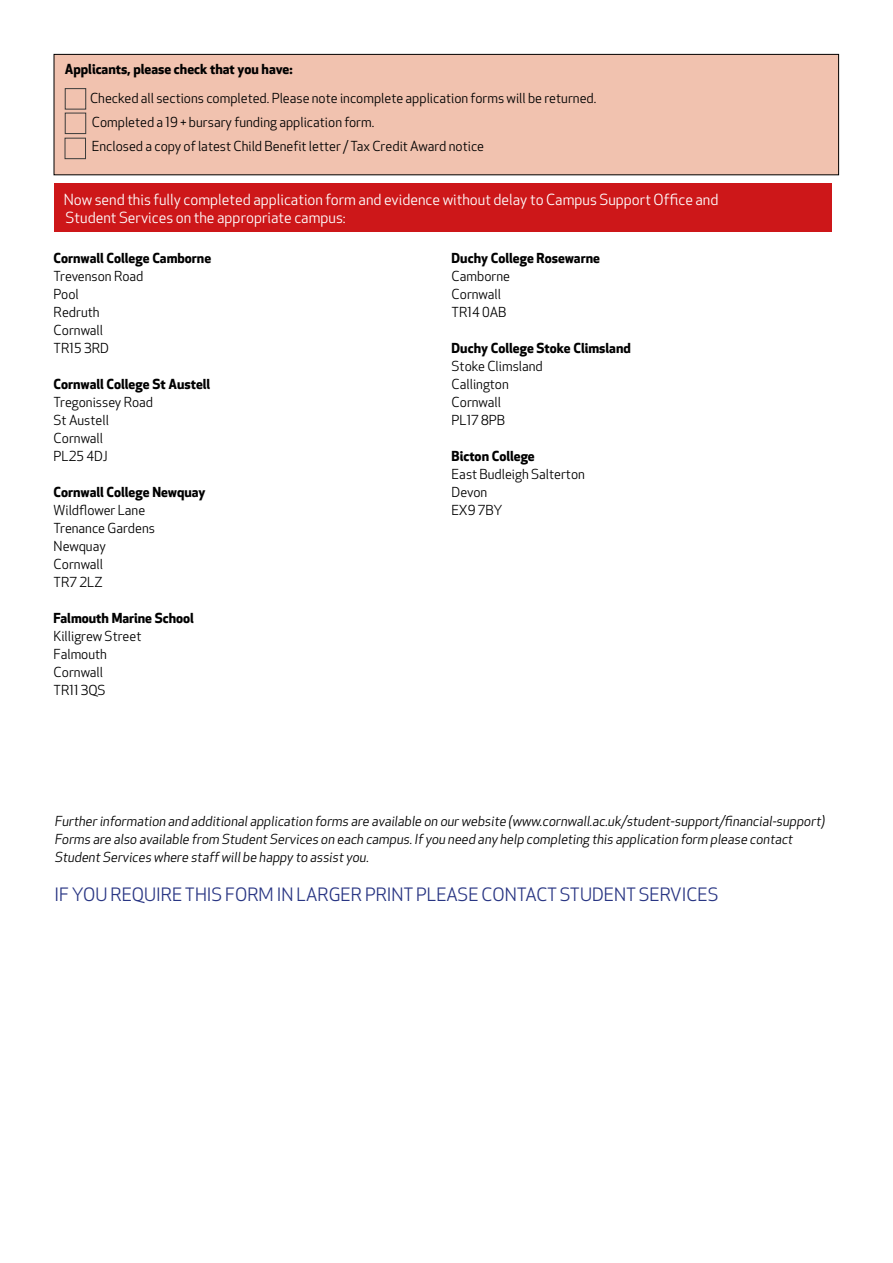
<style>
.page{position:relative;width:893px;height:1263px;background:#fff}
.page>*{position:absolute;margin:0;border:0;box-sizing:border-box;transform-origin:0 0}
.t1{font:18px "Apex New PS Book Proportional";color:#283583}
.t2{font:15px/18px "Apex New PS Book Proportional";color:#fff}
.t3{font:13.5px/18px "Apex New PS Book Proportional";color:#000}
.t4{font:13.5px "Apex New PS Bold Proportional";color:#000}
</style>
<div class="page">
<div style="left:54px;top:184px;width:778px;height:48px;background:#cd1719"></div>
<div style="left:54px;top:54px;width:785px;height:121px;background:#f1c2af"></div>
<div style="left:54px;top:54px;width:785px;height:121px;border:1px solid #000"></div>
<div style="left:65px;top:88px;width:21px;height:21px;border:1px solid #3c3c3b"></div>
<div style="left:65px;top:113px;width:21px;height:21px;border:1px solid #3c3c3b"></div>
<div style="left:65px;top:138px;width:21px;height:21px;border:1px solid #3c3c3b"></div>
<p class="t4" style="left:65px;top:61px;width:229px">Applicants, please check that you have:</p>
<p class="t3" style="left:90px;top:87px;width:508px;line-height:24px">Checked all sections completed. Please note incomplete application forms will be returned.<br>Completed a 19 + bursary funding application form.<br>Enclosed a copy of latest Child Benefit letter / Tax Credit Award notice</p>
<p class="t2" style="left:64px;top:191px;width:656px">Now send this fully completed application form and evidence without delay to Campus Support Office and<br>Student Services on the appropriate campus:</p>
<p class="t4" style="left:54px;top:250px;width:159px">Cornwall College Camborne</p>
<p class="t3" style="left:54px;top:268px;width:91px">Trevenson Road<br>Pool<br>Redruth<br>Cornwall<br>TR15 3RD</p>
<p class="t4" style="left:54px;top:376px;width:158px">Cornwall College St Austell</p>
<p class="t3" style="left:54px;top:394px;width:101px">Tregonissey Road<br>St Austell<br>Cornwall<br>PL25 4DJ</p>
<p class="t4" style="left:54px;top:484px;width:153px">Cornwall College Newquay</p>
<p class="t3" style="left:54px;top:502px;width:103px">Wildflower Lane<br>Trenance Gardens<br>Newquay<br>Cornwall<br>TR7 2LZ</p>
<p class="t4" style="left:54px;top:610px;width:142px">Falmouth Marine School</p>
<p class="t3" style="left:54px;top:628px;width:89px">Killigrew Street<br>Falmouth<br>Cornwall<br>TR11 3QS</p>
<p class="t4" style="left:452px;top:250px;width:150px">Duchy College Rosewarne</p>
<p class="t3" style="left:452px;top:268px;width:60px">Camborne<br>Cornwall<br>TR14 0AB</p>
<p class="t4" style="left:452px;top:340px;width:181px">Duchy College Stoke Climsland</p>
<p class="t3" style="left:452px;top:358px;width:93px">Stoke Climsland<br>Callington<br>Cornwall<br>PL17 8PB</p>
<p class="t4" style="left:452px;top:448px;width:85px">Bicton College</p>
<p class="t3" style="left:452px;top:466px;width:135px">East Budleigh Salterton<br>Devon<br>EX9 7BY</p>
<p class="t3" style="left:54px;top:812px;width:774px">Further information and additionalapplication forms are available on our website (www.cornwall.ac.uk/student-support/financial-support)<br>Forms are also available from Student Services on each campus.If you need any help completing this application form please contact<br>Student Services where staff willbe happy to assist you.</p>
<h1 class="t1" style="left:54px;top:885px;width:665px">IF YOU REQUIRE THIS FORM IN LARGER PRINT PLEASE CONTACT STUDENT SERVICES</h1>
</div>
